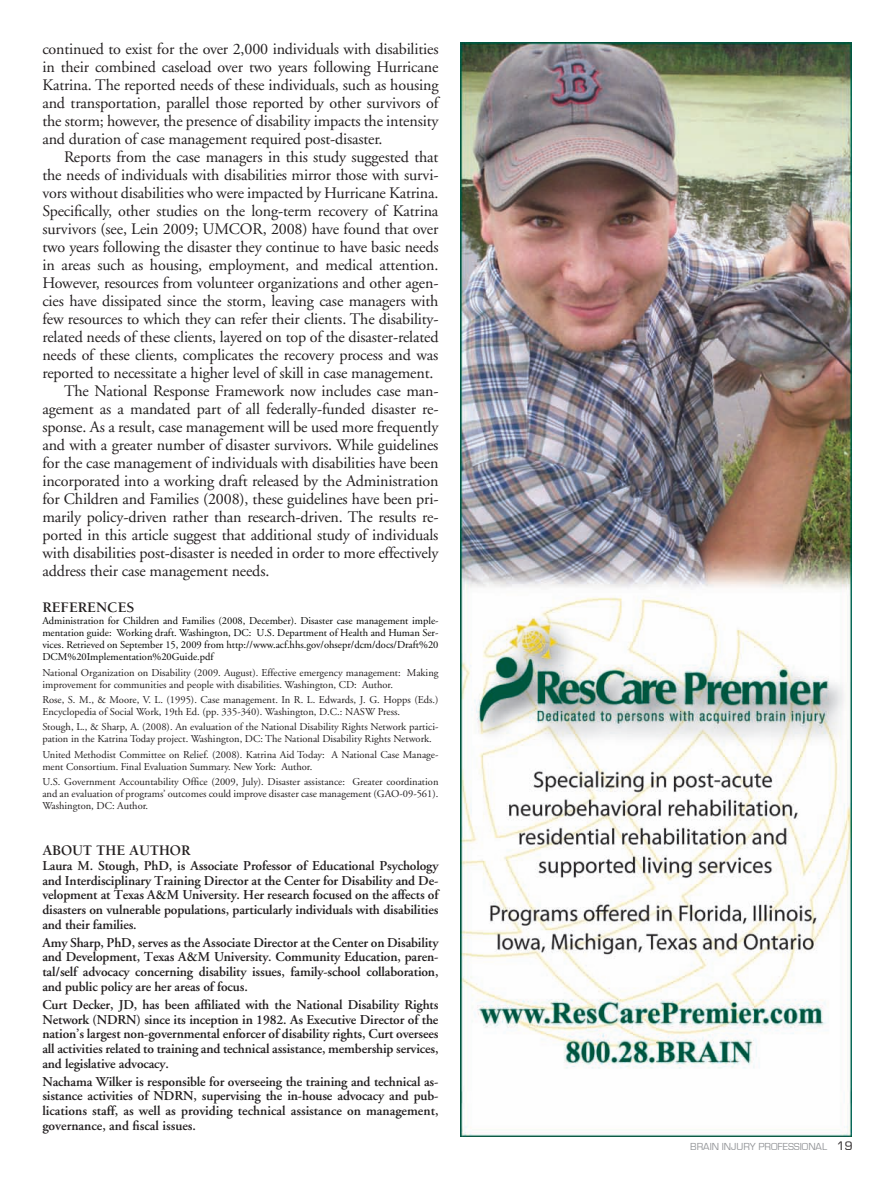
<style>
.page{position:relative;width:894px;height:1177px;background:#fff}
.page>*{position:absolute;margin:0;border:0;box-sizing:border-box;transform-origin:0 0}
.t1{font:16.05px "Adobe Garamond";letter-spacing:-.01em;color:#231f20}
.t2{font:700 15px "Berkeley";letter-spacing:-.005em;color:#231f20}
.t3{font:600 13.5px/14.7px "Adobe Garamond";letter-spacing:-.01em;color:#231f20;text-align:justify}
.t4{font:10.5px/12px "Adobe Garamond";color:#231f20}
.t5{font:10.5px/12px "Adobe Garamond";color:#040503;text-align:justify}
.t6{font:10.5px "Eurostile";color:#939598}
.s1{font-size:12.75px;color:#231f20}
</style>
<div class="page">
<img style="left:460px;top:42px;width:392px;height:1094px">
<p class="t1" style="left:42px;top:40px;width:398px">continued to exist for the over 2,000 individuals with disabilities</p>
<p class="t1" style="left:42px;top:58px;width:398px">in their combined caseload over two years following Hurricane</p>
<p class="t1" style="left:42px;top:76px;width:398px">Katrina. The reported needs of these individuals, such as housing</p>
<p class="t1" style="left:42px;top:94px;width:398px">and transportation, parallel those reported by other survivors of</p>
<p class="t1" style="left:42px;top:112px;width:398px">the storm; however, the presence of disability impacts the intensity</p>
<p class="t1" style="left:42px;top:130px;width:342px">and duration of case management required post-disaster.</p>
<p class="t1" style="left:64px;top:148px;width:376px">Reports from the case managers in this study suggested that</p>
<p class="t1" style="left:42px;top:166px;width:398px">the needs of individuals with disabilities mirror those with survi-</p>
<p class="t1" style="left:42px;top:184px;width:398px">vors without disabilities who were impacted by Hurricane Katrina.</p>
<p class="t1" style="left:42px;top:202px;width:398px">Specifically, other studies on the long-term recovery of Katrina</p>
<p class="t1" style="left:42px;top:220px;width:398px">survivors (see, Lein 2009; UMCOR, 2008) have found that over</p>
<p class="t1" style="left:42px;top:238px;width:398px">two years following the disaster they continue to have basic needs</p>
<p class="t1" style="left:42px;top:256px;width:398px">in areas such as housing, employment, and medical attention.</p>
<p class="t1" style="left:42px;top:274px;width:398px">However, resources from volunteer organizations and other agen-</p>
<p class="t1" style="left:42px;top:292px;width:398px">cies have dissipated since the storm, leaving case managers with</p>
<p class="t1" style="left:42px;top:310px;width:398px">few resources to which they can refer their clients. The disability-</p>
<p class="t1" style="left:42px;top:328px;width:398px">related needs of these clients, layered on top of the disaster-related</p>
<p class="t1" style="left:42px;top:346px;width:398px">needs of these clients, complicates the recovery process and was</p>
<p class="t1" style="left:42px;top:364px;width:393px">reported to necessitate a higher level of skill in case management.</p>
<p class="t1" style="left:64px;top:382px;width:376px">The National Response Framework now includes case man-</p>
<p class="t1" style="left:42px;top:400px;width:398px">agement as a mandated part of all federally-funded disaster re-</p>
<p class="t1" style="left:42px;top:418px;width:398px">sponse. As a result, case management will be used more frequently</p>
<p class="t1" style="left:42px;top:436px;width:398px">and with a greater number of disaster survivors. While guidelines</p>
<p class="t1" style="left:42px;top:454px;width:398px">for the case management of individuals with disabilities have been</p>
<p class="t1" style="left:42px;top:472px;width:398px">incorporated into a working draft released by the Administration</p>
<p class="t1" style="left:42px;top:490px;width:398px">for Children and Families (2008), these guidelines have been pri-</p>
<p class="t1" style="left:42px;top:508px;width:398px">marily policy-driven rather than research-driven. The results re-</p>
<p class="t1" style="left:42px;top:526px;width:398px">ported in this article suggest that additional study of individuals</p>
<p class="t1" style="left:42px;top:544px;width:398px">with disabilities post-disaster is needed in order to more effectively</p>
<p class="t1" style="left:42px;top:562px;width:228px">address their case management needs.</p>
<p class="t2" style="left:42px;top:599px;width:94px">REFERENCES</p>
<p class="t5" style="left:42px;top:615px;width:398px">Administration for Children and Families (2008, December). Disaster case management imple&shy;mentation guide: Working draft. Washington, DC: U.S. Department of Health and Human Ser&shy;vices. Retrieved on September 15, 2009 from http://www.acf.hhs.gov/ohsepr/dcm/docs/Draft%20<br>DCM%20Implementation%20Guide.pdf</p>
<p class="t4" style="left:42px;top:666px;width:398px">National Organization on Disability (2009. August). Effective emergency management: Making improvement for communities and people with disabilities. Washington, CD: Author.</p>
<p class="t4" style="left:42px;top:694px;width:398px">Rose, S. M., &amp; Moore, V. L. (1995). Case management. In R. L. Edwards, J. G. Hopps (Eds.)<br>Encyclopedia of Social Work, 19th Ed. (pp. 335-340). Washington, D.C.: NASW Press.</p>
<p class="t4" style="left:42px;top:721px;width:398px">Stough, L., &amp; Sharp, A. (2008). An evaluation of the National Disability Rights Network partici&shy;pation in the Katrina Today project. Washington, DC: The National Disability Rights Network.</p>
<p class="t4" style="left:42px;top:748px;width:398px">United Methodist Committee on Relief. (2008). Katrina Aid Today: A National Case Manage&shy;ment Consortium. Final Evaluation Summary. New York: Author.</p>
<p class="t4" style="left:42px;top:776px;width:398px;text-align:justify">U.S. Government Accountability Office (2009, July). Disaster assistance: Greater coordination and an evaluation of programs’ outcomes could improve disaster case management (GAO-09-561).<br>Washington, DC: Author.</p>
<p class="t2" style="left:42px;top:842px;width:149px">ABOUT THE AUTHOR</p>
<p class="t3" style="left:42px;top:858px;width:398px">Laura M. Stough, PhD, is Associate Professor of Educational Psychology and Interdisciplinary Training Director at the Center for Disability and De&shy;velopment at Texas A&amp;M University. Her research focused on the affects of disasters on vulnerable populations, particularly individuals with disabilities and their families.</p>
<p class="t3" style="left:42px;top:935px;width:398px">Amy Sharp, PhD, serves as the Associate Director at the Center on Disability and Development, Texas A&amp;M University. Community Education, paren&shy;tal/self advocacy concerning disability issues, family-school collaboration, and public policy are her areas of focus.</p>
<p class="t3" style="left:42px;top:997px;width:398px">Curt Decker, JD, has been affiliated with the National Disability Rights Network (NDRN) since its inception in 1982. As Executive Director of the nation’s largest non-governmental enforcer of disability rights, Curt oversees all activities related to training and technical assistance, membership services, and legislative advocacy.</p>
<p class="t3" style="left:42px;top:1074px;width:398px">Nachama Wilker is responsible for overseeing the training and technical as&shy;sistance activities of NDRN, supervising the in-house advocacy and pub&shy;lications staff, as well as providing technical assistance on management, governance, and fiscal issues.</p>
<p class="t6" style="left:690px;top:1141px;width:164px">BRAIN INJURY PROFESSIONAL <span class="s1">19</span></p>
</div>
